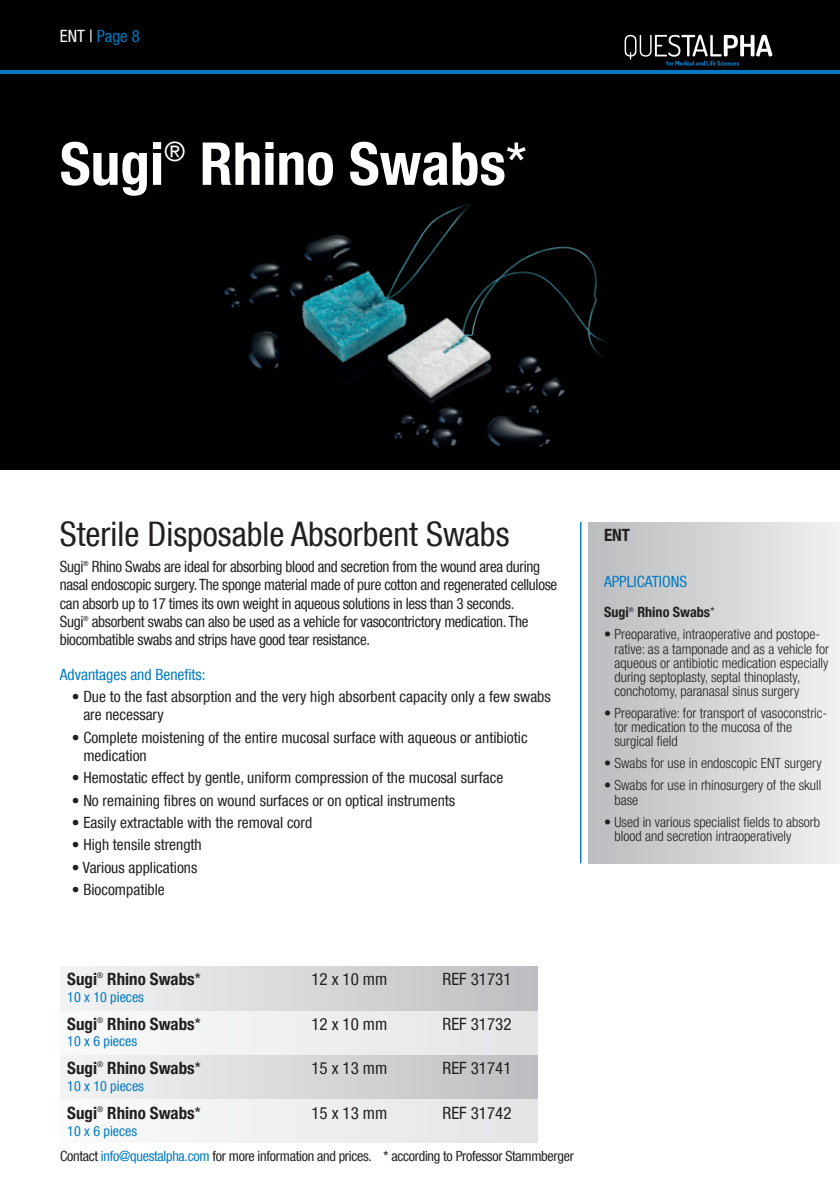
<style>
.page{position:relative;width:840px;height:1191px;background:#fff}
.page>*{position:absolute;margin:0;border:0;box-sizing:border-box;transform-origin:0 0}
.t1{font:700 condensed 59.2px "Helvetica Neue LT Com";color:#fff}
.t2{font:condensed 33.8px "Helvetica Neue LT Com";color:#231f20}
.t3{font:condensed 26.6px "Helvetica Neue LT Com";color:#fff}
.t4{font:700 condensed 17px "Helvetica Neue LT Com";color:#231f20}
.t5{font:condensed 17px "Helvetica Neue LT Com";color:#231f20}
.t6{font:condensed 17px "Helvetica Neue LT Com";color:#007ac2}
.t7{font:condensed 15.6px/18.4px "Helvetica Neue LT Com";color:#231f20}
.t8{font:condensed 15.6px/18.4px "Helvetica Neue LT Com";letter-spacing:-.02em;color:#231f20}
.t9{font:condensed 15.6px "Helvetica Neue LT Com";color:#007ac2}
.t10{font:300 condensed 14.2px/14px "Helvetica Neue LT Com";color:#231f20}
.t11{font:condensed 14.2px "Helvetica Neue LT Com";letter-spacing:-.02em;color:#231f20}
.t12{font:condensed 14.2px "Helvetica Neue LT Com";color:#007ac2}
.t13{font:700 condensed 14.2px "Helvetica Neue LT Com";color:#231f20}
.t14{font:condensed 7.6px "Helvetica Neue LT Com";color:#231f20}
.t15{font:condensed 7px "Helvetica Neue LT Com";color:#231f20}
.t16{font:condensed 6.4px "Helvetica Neue LT Com";color:#231f20}
.s1{color:#fff}
.s2{font-weight:400}
.s3{color:#007ac2}
.s4{font-weight:300}
</style>
<div class="page">
<div style="left:0;top:0;width:839px;height:469px;background:#000002"></div>
<img style="left:223px;top:213px;width:374px;height:236px">
<hr style="left:579px;top:522px;width:2px;height:341px;background:#007ac2">
<div style="left:588px;top:522px;width:251px;height:341px;background:linear-gradient(to right,#babbbe,#eff0f1)"></div>
<svg style="left:445px;top:203px;width:39px;height:25px"></svg>
<svg style="left:580px;top:330px;width:27px;height:35px"></svg>
<div style="left:60px;top:966px;width:477px;height:176px;background:linear-gradient(to right,#f3f4f5,#bdbec1)"></div>
<div style="left:56px;top:1099px;width:491px;height:44px;background:#eff0f1"></div>
<div style="left:56px;top:1011px;width:491px;height:44px;background:#eff0f1"></div>
<svg style="left:624px;top:35px;width:148px;height:31px"></svg>
<hr style="left:0;top:70px;width:839px;height:4px;background:#007ac2">
<p class="t6" style="left:60px;top:26px;width:81px"><span class="s1">ENT |</span> Page 8</p>
<h1 class="t1" style="left:60px;top:128px;width:106px">Sugi</h1>
<h3 class="t3" style="left:164px;top:136px;width:23px">®</h3>
<h1 class="t1" style="left:200px;top:128px;width:328px">Rhino Swabs<span class="s2">*</span></h1>
<h2 class="t2" style="left:60px;top:514px;width:451px">Sterile Disposable Absorbent Swabs</h2>
<p class="t7" style="left:60px;top:557px;width:25px">Sugi</p>
<p class="t15" style="left:83px;top:559px;width:7px">®</p>
<p class="t8" style="left:60px;top:557px;width:498px;text-indent:32px">Rhino Swabs are ideal for absorbing blood and secretion from the wound area during nasal endoscopic surgery. The sponge material made of pure cotton and regenerated cellulose can absorb up to 17 times its own weight in aqueous solutions in less than 3 seconds.<br>Sugi</p>
<p class="t15" style="left:83px;top:614px;width:7px">®</p>
<p class="t8" style="left:60px;top:612px;width:469px;text-indent:32px">absorbent swabs can also be used as a vehicle for vasocontrictory medication. The biocombatible swabs and strips have good tear resistance.</p>
<p class="t9" style="left:60px;top:665px;width:147px">Advantages and Benefits:</p>
<p class="t7" style="left:83px;top:687px;width:468px;text-indent:-11px">• Due to the fast absorption and the very high absorbent capacity only a few swabs are necessary</p>
<p class="t7" style="left:83px;top:728px;width:445px;text-indent:-11px">• Complete moistening of the entire mucosal surface with aqueous or antibiotic medication</p>
<p class="t7" style="left:72px;top:768px;width:432px">• Hemostatic effect by gentle, uniform compression of the mucosal surface</p>
<p class="t7" style="left:72px;top:791px;width:384px">• No remaining fibres on wound surfaces or on optical instruments</p>
<p class="t7" style="left:72px;top:813px;width:242px">• Easily extractable with the removal cord</p>
<p class="t7" style="left:72px;top:835px;width:131px">• High tensile strength</p>
<p class="t7" style="left:72px;top:858px;width:127px">• Various applications</p>
<p class="t7" style="left:72px;top:880px;width:94px">• Biocompatible</p>
<p class="t4" style="left:67px;top:968px;width:31px">Sugi</p>
<p class="t14" style="left:97px;top:971px;width:8px">®</p>
<p class="t4" style="left:107px;top:968px;width:95px">Rhino Swabs<span class="s2">*</span></p>
<p class="t5" style="left:311px;top:968px;width:77px">12 x 10 mm</p>
<p class="t5" style="left:442px;top:968px;width:70px">REF 31731</p>
<p class="t12" style="left:67px;top:988px;width:78px">10 x 10 pieces</p>
<p class="t4" style="left:67px;top:1013px;width:31px">Sugi</p>
<p class="t14" style="left:97px;top:1015px;width:8px">®</p>
<p class="t4" style="left:107px;top:1013px;width:95px">Rhino Swabs<span class="s2">*</span></p>
<p class="t5" style="left:311px;top:1013px;width:77px">12 x 10 mm</p>
<p class="t5" style="left:442px;top:1013px;width:70px">REF 31732</p>
<p class="t12" style="left:67px;top:1033px;width:71px">10 x 6 pieces</p>
<p class="t4" style="left:67px;top:1058px;width:31px">Sugi</p>
<p class="t14" style="left:97px;top:1060px;width:8px">®</p>
<p class="t4" style="left:107px;top:1058px;width:95px">Rhino Swabs<span class="s2">*</span></p>
<p class="t5" style="left:311px;top:1058px;width:77px">15 x 13 mm</p>
<p class="t5" style="left:442px;top:1058px;width:70px">REF 31741</p>
<p class="t12" style="left:67px;top:1077px;width:78px">10 x 10 pieces</p>
<p class="t4" style="left:67px;top:1102px;width:31px">Sugi</p>
<p class="t14" style="left:97px;top:1105px;width:8px">®</p>
<p class="t4" style="left:107px;top:1102px;width:95px">Rhino Swabs<span class="s2">*</span></p>
<p class="t5" style="left:311px;top:1102px;width:77px">15 x 13 mm</p>
<p class="t5" style="left:442px;top:1102px;width:70px">REF 31742</p>
<p class="t12" style="left:67px;top:1122px;width:71px">10 x 6 pieces</p>
<p class="t11" style="left:60px;top:1147px;width:515px">Contact <span class="s3">info@questalpha.com</span> for more information and prices. * according to Professor Stammberger</p>
<p class="t4" style="left:603px;top:525px;width:27px">ENT</p>
<p class="t9" style="left:603px;top:572px;width:85px">APPLICATIONS</p>
<p class="t13" style="left:603px;top:604px;width:26px">Sugi</p>
<p class="t16" style="left:628px;top:605px;width:7px">®</p>
<p class="t13" style="left:637px;top:604px;width:79px">Rhino Swabs<span class="s4">*</span></p>
<p class="t10" style="left:614px;top:627px;width:216px;text-indent:-10px">• Preoparative, intraoperative and postope&shy;rative: as a tamponade and as a vehicle for aqueous or antibiotic medication especially during septoplasty, septal thinoplasty, conchotomy, paranasal sinus surgery</p>
<p class="t10" style="left:614px;top:706px;width:214px;text-indent:-10px">• Preoparative: for transport of vasoconstric&shy;tor medication to the mucosa of the surgical field</p>
<p class="t10" style="left:603px;top:756px;width:219px">• Swabs for use in endoscopic ENT surgery</p>
<p class="t10" style="left:614px;top:778px;width:208px;text-indent:-10px">• Swabs for use in rhinosurgery of the skull base</p>
<p class="t10" style="left:614px;top:814px;width:207px;text-indent:-10px">• Used in various specialist fields to absorb blood and secretion intraoperatively</p>
</div>
